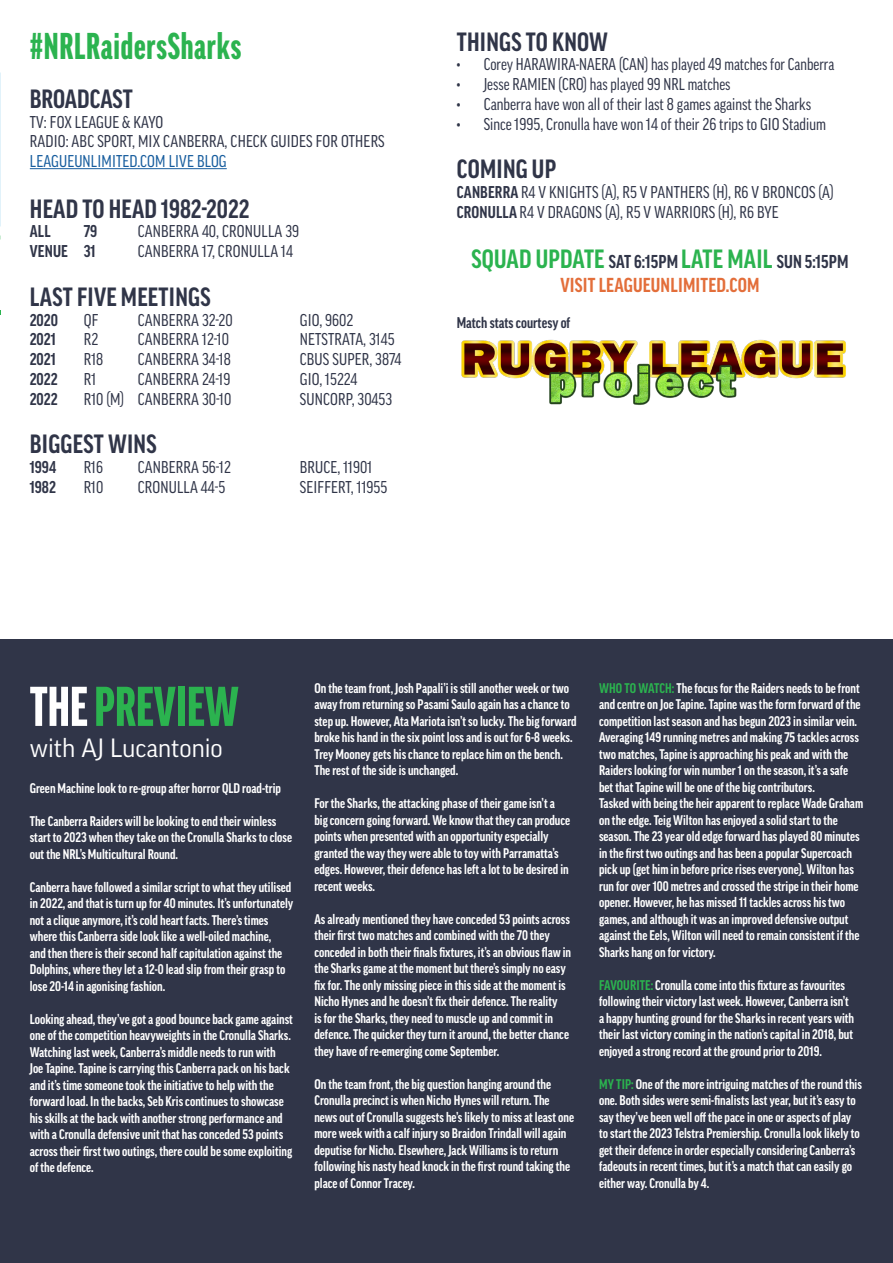
<style>
.page{position:relative;width:893px;height:1263px;background:#fff}
.page>*{position:absolute;margin:0;border:0;box-sizing:border-box;transform-origin:0 0}
.t1{font:900 extra-condensed 54px "Good Pro";color:#2bb34f}
.t2{font:900 extra-condensed 36px "Good Pro";letter-spacing:.02em;color:#2bb34f}
.t3{font:700 condensed 25.5px "Good Pro";letter-spacing:.01em;color:#303548}
.t4{font:700 condensed 25.5px "Good Pro";letter-spacing:.01em;color:#2bb34f}
.t5{font:25.5px "Good Pro";color:#fff}
.t6{font:700 condensed 19.5px "Good Pro";letter-spacing:.01em;color:#e36e3a}
.LU_Program_general_t{font:16.5px "Good Pro Cond News";color:#303548}
.t7{font:700 condensed 16.5px "Good Pro";color:#303548}
.LU_Program_general_t-2{font:16.5px "Good Pro Cond News";letter-spacing:.01em;color:#175d9e}
.LU_Program_general_t-3{font:700 condensed 15px "Good Pro";color:#303548}
.LU_Program_general_t-4{font:700 condensed 13.5px/16.5px "Good Pro";color:#fff}
.s1{font-family:"Good Pro";font-weight:700;font-stretch:condensed}
.s2{font-size:18px;color:#303548}
.s3{color:#fff}
.s4{color:#2bb34f}
</style>
<div class="page">
<hr style="left:0;top:28px;width:1px;height:33px;background:#2bb34f">
<hr style="left:30px;top:168px;width:197px;height:1px;background:#175d9e">
<img style="left:461px;top:339px;width:385px;height:66px">
<div style="left:1px;top:639px;width:892px;height:624px;background:#303548"></div>
<p class="t2" style="left:30px;top:26px;width:213px">#NRLRaidersSharks</p>
<p class="t3" style="left:30px;top:84px;width:105px">BROADCAST</p>
<p class="LU_Program_general_t" style="left:30px;top:112px;width:135px">TV: FOX LEAGUE &amp; KAYO</p>
<p class="LU_Program_general_t" style="left:30px;top:132px;width:356px">RADIO: ABC SPORT, MIX CANBERRA, CHECK GUIDES FOR OTHERS</p>
<p class="LU_Program_general_t-2" style="left:30px;top:152px;width:198px">LEAGUEUNLIMITED.COM LIVE BLOG</p>
<p class="t3" style="left:30px;top:194px;width:221px">HEAD TO HEAD 1982-2022</p>
<p class="t7" style="left:30px;top:222px;width:22px">ALL</p>
<p class="t7" style="left:84px;top:222px;width:15px">79</p>
<p class="LU_Program_general_t" style="left:138px;top:222px;width:163px">CANBERRA 40, CRONULLA 39</p>
<p class="t7" style="left:30px;top:242px;width:67px">VENUE 31</p>
<p class="LU_Program_general_t" style="left:138px;top:242px;width:157px">CANBERRA 17, CRONULLA 14</p>
<p class="t3" style="left:30px;top:282px;width:182px">LAST FIVE MEETINGS</p>
<p class="t7" style="left:30px;top:310px;width:30px">2020</p>
<p class="LU_Program_general_t" style="left:84px;top:310px;width:16px">QF</p>
<p class="LU_Program_general_t" style="left:138px;top:310px;width:97px">CANBERRA 32-20</p>
<p class="LU_Program_general_t" style="left:300px;top:310px;width:55px">GIO, 9602</p>
<p class="t7" style="left:30px;top:330px;width:28px">2021</p>
<p class="LU_Program_general_t" style="left:84px;top:330px;width:16px">R2</p>
<p class="LU_Program_general_t" style="left:138px;top:330px;width:93px">CANBERRA 12-10</p>
<p class="LU_Program_general_t" style="left:300px;top:330px;width:96px">NETSTRATA, 3145</p>
<p class="t7" style="left:30px;top:350px;width:28px">2021</p>
<p class="LU_Program_general_t" style="left:84px;top:350px;width:21px">R18</p>
<p class="LU_Program_general_t" style="left:138px;top:350px;width:95px">CANBERRA 34-18</p>
<p class="LU_Program_general_t" style="left:300px;top:350px;width:103px">CBUS SUPER, 3874</p>
<p class="t7" style="left:30px;top:370px;width:29px">2022</p>
<p class="LU_Program_general_t" style="left:84px;top:370px;width:14px">R1</p>
<p class="LU_Program_general_t" style="left:138px;top:370px;width:94px">CANBERRA 24-19</p>
<p class="LU_Program_general_t" style="left:300px;top:370px;width:59px">GIO, 15224</p>
<p class="t7" style="left:30px;top:390px;width:29px">2022</p>
<p class="LU_Program_general_t" style="left:84px;top:390px;width:149px">R10 (M) CANBERRA 30-10</p>
<p class="LU_Program_general_t" style="left:300px;top:390px;width:94px">SUNCORP, 30453</p>
<p class="t3" style="left:30px;top:430px;width:128px">BIGGEST WINS</p>
<p class="t7" style="left:30px;top:458px;width:28px">1994</p>
<p class="LU_Program_general_t" style="left:84px;top:458px;width:21px">R16</p>
<p class="LU_Program_general_t" style="left:138px;top:458px;width:95px">CANBERRA 56-12</p>
<p class="LU_Program_general_t" style="left:300px;top:458px;width:74px">BRUCE, 11901</p>
<p class="t7" style="left:30px;top:478px;width:28px">1982</p>
<p class="LU_Program_general_t" style="left:84px;top:478px;width:21px">R10</p>
<p class="LU_Program_general_t" style="left:138px;top:478px;width:89px">CRONULLA 44-5</p>
<p class="LU_Program_general_t" style="left:300px;top:478px;width:89px">SEIFFERT, 11955</p>
<p class="t3" style="left:457px;top:27px;width:153px">THINGS TO KNOW</p>
<p class="LU_Program_general_t" style="left:457px;top:55px;width:379px">• Corey HARAWIRA-NAERA (CAN) has played 49 matches for Canberra</p>
<p class="LU_Program_general_t" style="left:457px;top:75px;width:275px">• Jesse RAMIEN (CRO) has played 99 NRL matches</p>
<p class="LU_Program_general_t" style="left:457px;top:95px;width:356px">• Canberra have won all of their last 8 games against the Sharks</p>
<p class="LU_Program_general_t" style="left:457px;top:115px;width:371px">• Since 1995, Cronulla have won 14 of their 26 trips to GIO Stadium</p>
<p class="t3" style="left:457px;top:155px;width:101px">COMING UP</p>
<p class="LU_Program_general_t" style="left:457px;top:183px;width:378px"><span class="s1">CANBERRA</span> R4 V KNIGHTS (A), R5 V PANTHERS (H), R6 V BRONCOS (A)</p>
<p class="LU_Program_general_t" style="left:457px;top:203px;width:323px"><span class="s1">CRONULLA</span> R4 V DRAGONS (A), R5 V WARRIORS (H), R6 BYE</p>
<p class="t4" style="left:471px;top:245px;width:379px">SQUAD UPDATE <span class="s2">SAT 6:15PM</span> LATE MAIL <span class="s2">SUN 5:15PM</span></p>
<p class="t6" style="left:560px;top:274px;width:201px">VISIT LEAGUEUNLIMITED.COM</p>
<p class="LU_Program_general_t-3" style="left:457px;top:314px;width:115px">Match stats courtesy of</p>
<p class="t1" style="left:30px;top:677px;width:210px"><span class="s3">THE</span> PREVIEW</p>
<p class="t5" style="left:30px;top:733px;width:195px">with AJ Lucantonio</p>
<p class="LU_Program_general_t-4" style="left:30px;top:779px;width:253px">Green Machine look to re-group after horror QLD road-trip</p>
<p class="LU_Program_general_t-4" style="left:30px;top:812px;width:264px">The Canberra Raiders will be looking to end their winless start to 2023 when they take on the Cronulla Sharks to close out the NRL’s Multicultural Round.</p>
<p class="LU_Program_general_t-4" style="left:30px;top:878px;width:265px">Canberra have followed a similar script to what they utilised in 2022, and that is turn up for 40 minutes. It’s unfortunately not a clique anymore, it’s cold heart facts. There’s times where this Canberra side look like a well-oiled machine,<br>and then there is their second half capitulation against the Dolphins, where they let a 12-0 lead slip from their grasp to lose 20-14 in agonising fashion.</p>
<p class="LU_Program_general_t-4" style="left:30px;top:1010px;width:265px">Looking ahead, they’ve got a good bounce back game against one of the competition heavyweights in the Cronulla Sharks.<br>Watching last week, Canberra’s middle needs to run with<br>Joe Tapine. Tapine is carrying this Canberra pack on his back and it’s time someone took the initiative to help with the forward load. In the backs, Seb Kris continues to showcase his skills at the back with another strong performance and with a Cronulla defensive unit that has conceded 53 points across their first two outings, there could be some exploiting of the defence.</p>
<p class="LU_Program_general_t-4" style="left:314px;top:680px;width:264px">On the team front, Josh Papali’i is still another week or two away from returning so Pasami Saulo again has a chance to step up. However, Ata Mariota isn’t so lucky. The big forward broke his hand in the six point loss and is out for 6-8 weeks.<br>Trey Mooney gets his chance to replace him on the bench.<br>The rest of the side is unchanged.</p>
<p class="LU_Program_general_t-4" style="left:314px;top:795px;width:257px">For the Sharks, the attacking phase of their game isn’t a big concern going forward. We know that they can produce points when presented with an opportunity especially granted the way they were able to toy with Parramatta’s edges. However, their defence has left a lot to be desired in recent weeks.</p>
<p class="LU_Program_general_t-4" style="left:314px;top:911px;width:258px">As already mentioned they have conceded 53 points across their first two matches and combined with the 70 they conceded in both their finals fixtures, it’s an obvious flaw in the Sharks game at the moment but there’s simply no easy fix for. The only missing piece in this side at the moment is Nicho Hynes and he doesn’t fix their defence. The reality<br>is for the Sharks, they need to muscle up and commit in defence. The quicker they turn it around, the better chance they have of re-emerging come September.</p>
<p class="LU_Program_general_t-4" style="left:314px;top:1076px;width:261px">On the team front, the big question hanging around the Cronulla precinct is when Nicho Hynes will return. The news out of Cronulla suggests he’s likely to miss at least one more week with a calf injury so Braidon Trindall will again deputise for Nicho. Elsewhere, Jack Williams is to return following his nasty head knock in the first round taking the place of Connor Tracey.</p>
<p class="LU_Program_general_t-4" style="left:599px;top:680px;width:263px"><span class="s4">WHO TO WATCH:</span>The focus for the Raiders needs to be front and centre on Joe Tapine. Tapine was the form forward of the competition last season and has begun 2023 in similar vein.<br>Averaging 149 running metres and making 75 tackles across two matches, Tapine is approaching his peak and with the Raiders looking for win number 1 on the season, it’s a safe bet that Tapine will be one of the big contributors.</p>
<p class="LU_Program_general_t-4" style="left:599px;top:795px;width:266px">Tasked with being the heir apparent to replace Wade Graham on the edge. Teig Wilton has enjoyed a solid start to the season. The 23 year old edge forward has played 80 minutes in the first two outings and has been a popular Supercoach pick up (get him in before price rises everyone). Wilton has run for over 100 metres and crossed the stripe in their home opener. However, he has missed 11 tackles across his two games, and although it was an improved defensive output against the Eels, Wilton will need to remain consistent if the Sharks hang on for victory.</p>
<p class="LU_Program_general_t-4" style="left:599px;top:977px;width:256px"><span class="s4">FAVOURITE:</span> Cronulla come into this fixture as favourites following their victory last week. However, Canberra isn’t a happy hunting ground for the Sharks in recent years with their last victory coming in the nation’s capital in 2018, but enjoyed a strong record at the ground prior to 2019.</p>
<p class="LU_Program_general_t-4" style="left:599px;top:1076px;width:264px"><span class="s4">MY TIP:</span> One of the more intriguing matches of the round this one. Both sides were semi-finalists last year, but it’s easy to say they’ve been well off the pace in one or aspects of play to start the 2023 Telstra Premiership. Cronulla look likely to get their defence in order especially considering Canberra’s fadeouts in recent times, but it’s a match that can easily go either way. Cronulla by 4.</p>
</div>
